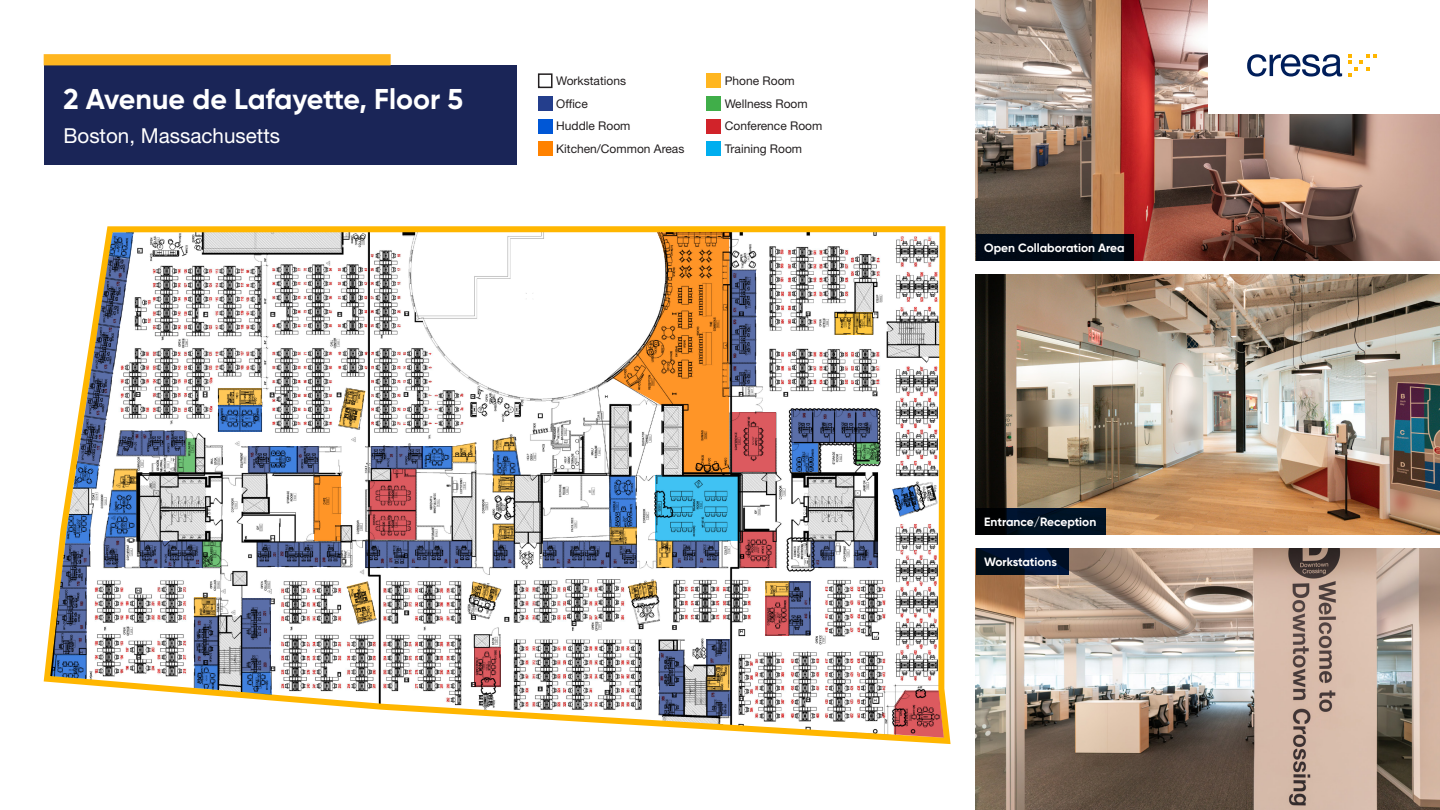
<style>
.page{position:relative;width:1440px;height:810px;background:#fff}
.page>*{position:absolute;margin:0;border:0;box-sizing:border-box;transform-origin:0 0}
.Building_Name{font:700 28.65px "Gilroy";color:#fff}
.Building_Address{font:20.55px "Helvetica Neue LT Std";color:#fff}
.t1{font:12px "Helvetica Neue LT Std";color:#231f20}
.Building_Name-2{font:700 12px "Gilroy";color:#fff}
</style>
<div class="page">
<img style="left:976px;top:0;width:464px;height:261px">
<div style="left:1208px;top:0;width:232px;height:113px;background:#fff"></div>
<div style="left:44px;top:65px;width:472px;height:100px;background:#1a2557"></div>
<div style="left:44px;top:54px;width:347px;height:11px;background:#ffb620"></div>
<svg style="left:1247px;top:54px;width:95px;height:23px"></svg>
<svg style="left:1348px;top:54px;width:28px;height:22px"></svg>
<img style="left:976px;top:274px;width:464px;height:261px">
<img style="left:976px;top:548px;width:464px;height:262px">
<div style="left:976px;top:234px;width:157px;height:27px;background:#000916"></div>
<svg style="left:976px;top:508px;width:129px;height:27px;background:#000d1c"></svg>
<svg style="left:976px;top:548px;width:93px;height:27px;background:#00112c"></svg>
<svg style="left:43px;top:226px;width:908px;height:518px"></svg>
<div style="left:538px;top:73px;width:14px;height:15px;border:2px solid #231f20"></div>
<div style="left:538px;top:96px;width:14px;height:15px;background:#243e8c"></div>
<div style="left:538px;top:119px;width:14px;height:14px;background:#0057d6"></div>
<div style="left:538px;top:141px;width:14px;height:15px;background:#ff8200"></div>
<svg style="left:249px;top:447px;width:21px;height:26px"></svg>
<svg style="left:270px;top:447px;width:27px;height:26px"></svg>
<svg style="left:297px;top:447px;width:21px;height:26px"></svg>
<svg style="left:257px;top:542px;width:84px;height:25px;background:#45537f"></svg>
<div style="left:706px;top:73px;width:15px;height:15px;background:#ffb620"></div>
<svg style="left:218px;top:541px;width:3px;height:26px"></svg>
<div style="left:706px;top:96px;width:15px;height:15px;background:#40ae49"></div>
<svg style="left:242px;top:598px;width:29px;height:73px;background:#4b5a8b"></svg>
<div style="left:194px;top:617px;width:25px;height:48px;background:#010204"></div>
<svg style="left:347px;top:581px;width:29px;height:42px"></svg>
<svg style="left:51px;top:232px;width:167px;height:458px"></svg>
<svg style="left:242px;top:671px;width:30px;height:24px"></svg>
<svg style="left:474px;top:647px;width:26px;height:40px"></svg>
<div style="left:706px;top:119px;width:15px;height:14px;background:#d1232a"></div>
<svg style="left:339px;top:388px;width:26px;height:41px"></svg>
<svg style="left:314px;top:476px;width:27px;height:65px;background:#f18c24"></svg>
<svg style="left:218px;top:388px;width:44px;height:17px"></svg>
<svg style="left:218px;top:405px;width:44px;height:27px"></svg>
<svg style="left:471px;top:581px;width:29px;height:21px"></svg>
<svg style="left:628px;top:581px;width:29px;height:19px"></svg>
<svg style="left:658px;top:650px;width:25px;height:65px;background:#4b5883"></svg>
<svg style="left:706px;top:639px;width:24px;height:25px"></svg>
<svg style="left:707px;top:691px;width:23px;height:25px"></svg>
<svg style="left:707px;top:664px;width:23px;height:27px"></svg>
<svg style="left:766px;top:596px;width:23px;height:39px"></svg>
<svg style="left:789px;top:581px;width:21px;height:54px"></svg>
<svg style="left:765px;top:581px;width:24px;height:15px"></svg>
<svg style="left:894px;top:691px;width:50px;height:47px;background:#c45d50"></svg>
<svg style="left:854px;top:541px;width:24px;height:26px"></svg>
<svg style="left:811px;top:541px;width:24px;height:26px"></svg>
<svg style="left:892px;top:486px;width:27px;height:30px"></svg>
<svg style="left:791px;top:442px;width:27px;height:30px"></svg>
<svg style="left:791px;top:409px;width:87px;height:33px;background:#485786"></svg>
<svg style="left:856px;top:442px;width:22px;height:22px"></svg>
<svg style="left:835px;top:313px;width:37px;height:22px"></svg>
<svg style="left:732px;top:270px;width:24px;height:116px;background:#485685"></svg>
<svg style="left:732px;top:413px;width:43px;height:59px;background:#cb5257"></svg>
<svg style="left:740px;top:531px;width:35px;height:36px"></svg>
<svg style="left:673px;top:541px;width:46px;height:26px"></svg>
<svg style="left:657px;top:541px;width:16px;height:26px"></svg>
<svg style="left:610px;top:544px;width:26px;height:23px"></svg>
<svg style="left:543px;top:541px;width:67px;height:26px;background:#485786"></svg>
<svg style="left:493px;top:541px;width:22px;height:26px"></svg>
<svg style="left:365px;top:541px;width:107px;height:26px;background:#465582"></svg>
<svg style="left:369px;top:469px;width:47px;height:71px;background:#ba5458"></svg>
<div style="left:706px;top:141px;width:15px;height:15px;background:#00aeef"></div>
<svg style="left:609px;top:232px;width:120px;height:295px"></svg>
<svg style="left:656px;top:475px;width:84px;height:66px;background:#37a7d2"></svg>
<svg style="left:610px;top:527px;width:26px;height:17px"></svg>
<svg style="left:452px;top:442px;width:23px;height:20px"></svg>
<svg style="left:493px;top:437px;width:28px;height:38px"></svg>
<svg style="left:493px;top:475px;width:21px;height:17px"></svg>
<svg style="left:493px;top:524px;width:21px;height:17px"></svg>
<svg style="left:371px;top:446px;width:51px;height:23px"></svg>
<svg style="left:422px;top:446px;width:30px;height:23px"></svg>
<p class="Building_Name" style="left:63px;top:81px;width:401px">2 Avenue de Lafayette, Floor 5</p>
<p class="Building_Address" style="left:63px;top:124px;width:218px">Boston, Massachusetts</p>
<p class="t1" style="left:556px;top:74px;width:71px">Workstations</p>
<p class="t1" style="left:556px;top:96px;width:33px">Office</p>
<p class="t1" style="left:556px;top:119px;width:76px">Huddle Room</p>
<p class="t1" style="left:556px;top:141px;width:130px">Kitchen/Common Areas</p>
<p class="t1" style="left:725px;top:74px;width:72px">Phone Room</p>
<p class="t1" style="left:725px;top:96px;width:84px">Wellness Room</p>
<p class="t1" style="left:725px;top:119px;width:99px">Conference Room</p>
<p class="t1" style="left:725px;top:141px;width:79px">Training Room</p>
<p class="Building_Name-2" style="left:984px;top:240px;width:142px">Open Collaboration Area</p>
<p class="Building_Name-2" style="left:984px;top:514px;width:114px">Entrance/Reception</p>
<p class="Building_Name-2" style="left:984px;top:554px;width:74px">Workstations</p>
</div>
